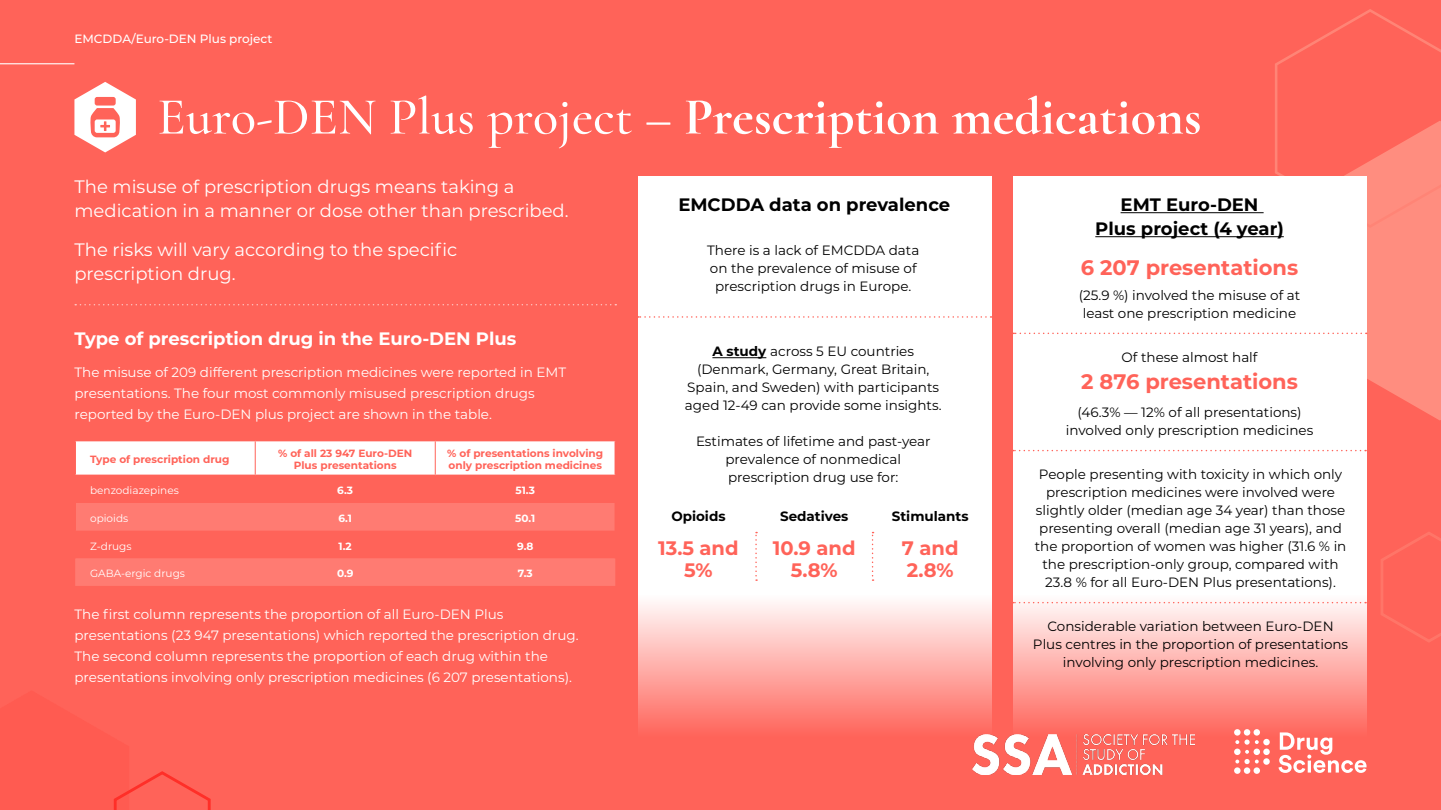
<style>
.page{position:relative;width:1441px;height:810px;background:#fff}
.page>*{position:absolute;margin:0;border:0;box-sizing:border-box;transform-origin:0 0}
.t1{font:700 52.5px "Cormorant";color:#fff}
.t2{font:700 21px "Montserrat";color:#ff6359}
.t3{font:700 19.5px/22.5px "Montserrat";color:#ff6359;text-align:center}
.t4{font:18px/24px "Montserrat";color:#fff}
.t5{font:700 18px/24px "Montserrat";color:#000;text-align:center}
.t6{font:700 18px "Montserrat";color:#fff}
.t7{font:13.5px/18px "Montserrat";color:#000;text-align:center}
.t8{font:13.5px/21px "Montserrat";color:#fff}
.t9{font:700 13.5px "Montserrat";color:#000}
.t10{font:500 12px "Montserrat";color:#fff}
.t11{font:700 10.5px/12.6px "Montserrat";color:#ff6359;text-align:center}
.t12{font:10.5px "Montserrat";color:#fff}
.t13{font:700 10.5px "Montserrat";color:#fff}
.s1{font-weight:500}
.s2{font-weight:700}
</style>
<div class="page">
<div style="left:0;top:0;width:1440px;height:810px;background:#ff6359"></div>
<svg style="left:1381px;top:532px;width:59px;height:110px"></svg>
<svg style="left:638px;top:176px;width:353px;height:599px;background:#fee2e0"></svg>
<svg style="left:1012px;top:420px;width:353px;height:355px;background:#fedad8"></svg>
<hr style="left:0;top:63px;width:74px;height:1px;background:#fff">
<svg style="left:638px;top:316px;width:353px;height:2px"></svg>
<svg style="left:755px;top:532px;width:2px;height:49px"></svg>
<svg style="left:871px;top:532px;width:2px;height:49px"></svg>
<svg style="left:74px;top:82px;width:62px;height:70px"></svg>
<svg style="left:75px;top:304px;width:541px;height:1px"></svg>
<div style="left:76px;top:441px;width:538px;height:34px;background:#fff"></div>
<svg style="left:75px;top:503px;width:540px;height:83px"></svg>
<hr style="left:74px;top:503px;width:2px;height:28px;background:#ff6359">
<hr style="left:614px;top:503px;width:2px;height:28px;background:#ff6359">
<hr style="left:74px;top:531px;width:2px;height:27px;background:#ff6359">
<hr style="left:614px;top:531px;width:2px;height:27px;background:#ff6359">
<hr style="left:255px;top:441px;width:1px;height:34px;background:#ff6359">
<hr style="left:435px;top:441px;width:1px;height:34px;background:#ff6359">
<hr style="left:712px;top:357px;width:54px;height:1px;background:#000">
<svg style="left:1013px;top:9px;width:427px;height:411px"></svg>
<svg style="left:1012px;top:450px;width:353px;height:1px"></svg>
<svg style="left:1012px;top:602px;width:353px;height:1px"></svg>
<svg style="left:113px;top:771px;width:98px;height:39px"></svg>
<img style="left:972px;top:734px;width:222px;height:40px">
<svg style="left:1233px;top:729px;width:133px;height:45px"></svg>
<p class="t10" style="left:74px;top:30px;width:199px">EMCDDA/Euro-DEN Plus project</p>
<h1 class="t1" style="left:157px;top:84px;width:1045px"><span class="s1">Euro-DEN Plus project –</span> Prescription medications</h1>
<h3 class="t4" style="left:74px;top:174px;width:495px">The misuse of prescription drugs means taking a medication in a manner or dose other than prescribed.</h3>
<h3 class="t4" style="left:74px;top:237px;width:384px">The risks will vary according to the specific prescription drug.</h3>
<h3 class="t6" style="left:74px;top:326px;width:443px">Type of prescription drug in the Euro-DEN Plus</h3>
<p class="t8" style="left:74px;top:362px;width:493px">The misuse of 209 different prescription medicines were reported in EMT presentations. The four most commonly misused prescription drugs reported by the Euro-DEN plus project are shown in the table.</p>
<p class="t11" style="left:90px;top:453px;width:141px">Type of prescription drug</p>
<p class="t11" style="left:278px;top:446px;width:136px">% of all 23 947 Euro-DEN<br>Plus presentations</p>
<p class="t11" style="left:447px;top:446px;width:157px;text-align:left">% of presentations involving only prescription medicines</p>
<p class="t12" style="left:90px;top:483px;width:90px">benzodiazepines</p>
<p class="t13" style="left:337px;top:483px;width:17px">6.3</p>
<p class="t13" style="left:515px;top:483px;width:21px">51.3</p>
<p class="t12" style="left:90px;top:511px;width:40px">opioids</p>
<p class="t13" style="left:338px;top:511px;width:15px">6.1</p>
<p class="t13" style="left:515px;top:511px;width:21px">50.1</p>
<p class="t12" style="left:90px;top:539px;width:43px">Z-drugs</p>
<p class="t13" style="left:338px;top:538px;width:15px">1.2</p>
<p class="t13" style="left:517px;top:538px;width:18px">9.8</p>
<p class="t12" style="left:90px;top:566px;width:96px">GABA-ergic drugs</p>
<p class="t13" style="left:337px;top:566px;width:18px">0.9</p>
<p class="t13" style="left:517px;top:566px;width:17px">7.3</p>
<p class="t8" style="left:74px;top:604px;width:505px">The first column represents the proportion of all Euro-DEN Plus presentations (23 947 presentations) which reported the prescription drug.<br>The second column represents the proportion of each drug within the presentations involving only prescription medicines (6 207 presentations).</p>
<h3 class="t5" style="left:678px;top:192px;width:273px">EMCDDA data on prevalence</h3>
<h3 class="t5" style="left:1095px;top:192px;width:190px">EMT Euro-DEN<br>Plus project (4 year)</h3>
<p class="t7" style="left:707px;top:240px;width:214px">There is a lack of EMCDDA data on the prevalence of misuse of prescription drugs in Europe.</p>
<p class="t7" style="left:685px;top:342px;width:258px"><span class="s2">A study</span> across 5 EU countries (Denmark, Germany, Great Britain, Spain, and Sweden) with participants aged 12-49 can provide some insights.</p>
<p class="t7" style="left:696px;top:432px;width:236px">Estimates of lifetime and past-year prevalence of nonmedical prescription drug use for:</p>
<p class="t9" style="left:671px;top:506px;width:56px">Opioids</p>
<p class="t9" style="left:780px;top:506px;width:70px">Sedatives</p>
<p class="t9" style="left:891px;top:506px;width:78px">Stimulants</p>
<h3 class="t3" style="left:658px;top:535px;width:82px">13.5 and<br>5%</h3>
<h3 class="t3" style="left:772px;top:535px;width:84px">10.9 and<br>5.8%</h3>
<h3 class="t3" style="left:901px;top:535px;width:58px;text-align:left">7 and<br>2.8%</h3>
<h2 class="t2" style="left:1080px;top:252px;width:219px">6 207 presentations</h2>
<p class="t7" style="left:1078px;top:285px;width:223px;text-align:left">(25.9 %) involved the misuse of at least one prescription medicine</p>
<p class="t7" style="left:1121px;top:348px;width:137px">Of these almost half</p>
<h2 class="t2" style="left:1081px;top:367px;width:218px">2 876 presentations</h2>
<p class="t7" style="left:1065px;top:403px;width:249px">(46.3% — 12% of all presentations) involved only prescription medicines</p>
<p class="t7" style="left:1034px;top:465px;width:313px">People presenting with toxicity in which only prescription medicines were involved were slightly older (median age 34 year) than those presenting overall (median age 31 years), and the proportion of women was higher (31.6 % in the prescription-only group, compared with 23.8 % for all Euro-DEN Plus presentations).</p>
<p class="t7" style="left:1032px;top:617px;width:317px">Considerable variation between Euro-DEN<br>Plus centres in the proportion of presentations involving only prescription medicines.</p>
</div>
